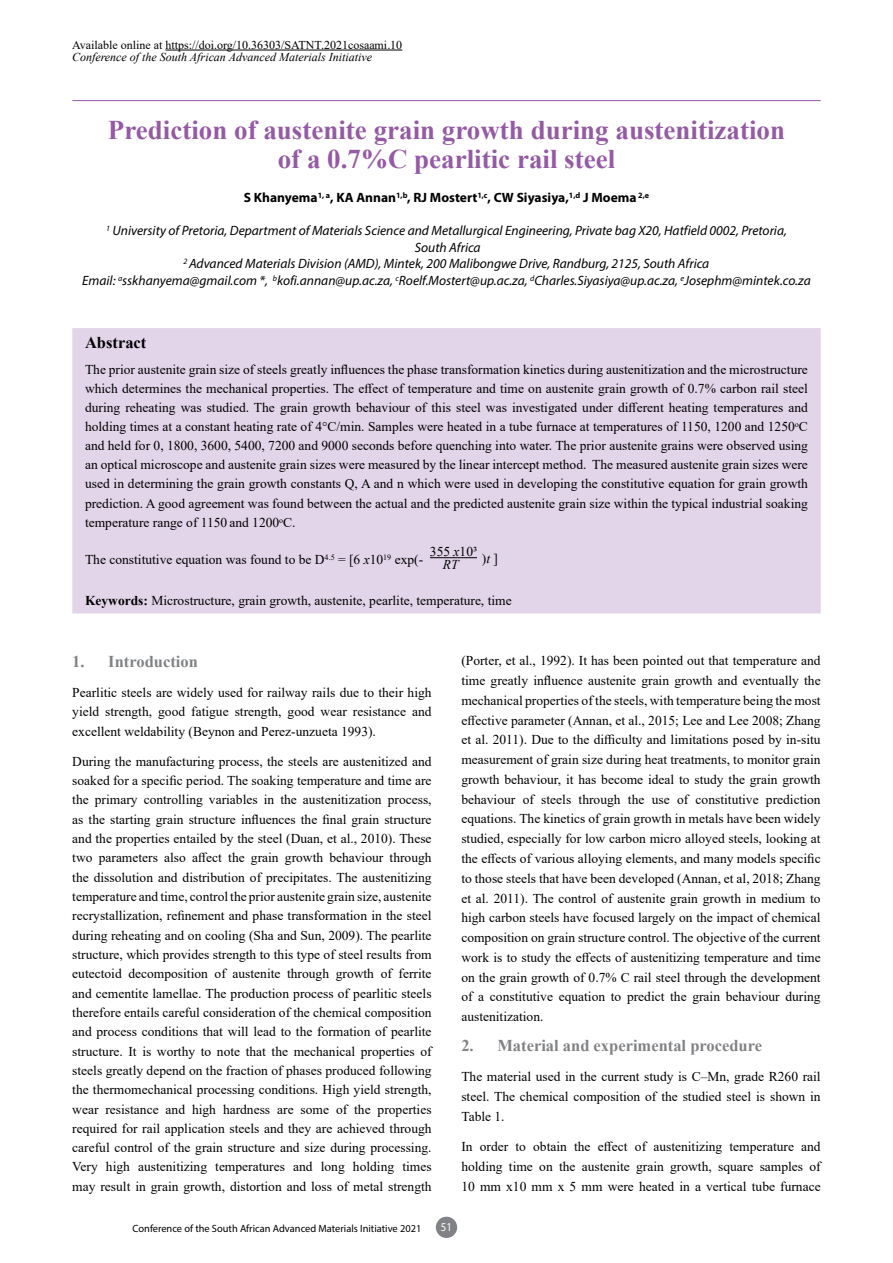
<style>
.page{position:relative;width:893px;height:1263px;background:#fff}
.page>*{position:absolute;margin:0;border:0;box-sizing:border-box;transform-origin:0 0}
.t1{font:700 27px/28.5px "Times New Roman";color:#955aa4;text-align:center}
.t2{font:700 16.5px "Times New Roman";color:#808285}
.t3{font:700 16.5px "Times New Roman";color:#000}
.t4{font:13.5px/19.4px "Times New Roman";color:#000;text-align:justify}
.t5{font:italic 13.5px/16.5px "Myriad Pro";color:#000;text-align:center}
.t6{font:700 13.5px "Myriad Pro";color:#000}
.t7{font:12px "Times New Roman";color:#000}
.t8{font:italic 12px "Times New Roman";color:#000}
.t9{font:12px "Myriad Pro";color:#fff;scale:.9 1}
.t10{font:10.5px "Myriad Pro";color:#000}
.s1{font-style:italic}
.s2{font-weight:700}
</style>
<div class="page">
<div style="left:436px;top:1217px;width:21px;height:21px;background:#808285;border-radius:50%"></div>
<hr style="left:165px;top:50px;width:237px;height:1px;background:#000">
<div style="left:72px;top:328px;width:749px;height:285px;background:#e2d5ea"></div>
<hr style="left:430px;top:557px;width:47px;height:1px;background:#000">
<hr style="left:72px;top:100px;width:749px;height:1px;background:#955aa4">
<p class="t7" style="left:72px;top:36px;width:332px">Available online at https://doi.org/10.36303/SATNT.2021cosaami.10</p>
<p class="t8" style="left:72px;top:48px;width:302px">Conference of the South African Advanced Materials Initiative</p>
<h1 class="t1" style="left:108px;top:115px;width:678px">Prediction of austenite grain growth during austenitization of a 0.7%C pearlitic rail steel</h1>
<p class="t6" style="left:244px;top:189px;width:407px">S Khanyema<sup>1,</sup> <sup>a</sup>, KA Annan<sup>1,b</sup>, RJ Mostert<sup>1,c</sup>, CW Siyasiya,<sup>1,d</sup> J Moema <sup>2,e</sup></p>
<p class="t5" style="left:82px;top:222px;width:730px"><sup>1</sup> University of Pretoria, Department of Materials Science and Metallurgical Engineering, Private bag X20, Hatfield 0002, Pretoria,<br>South Africa<br><sup>2</sup> Advanced Materials Division (AMD), Mintek, 200 Malibongwe Drive, Randburg, 2125, South Africa<br>Email: <sup>a</sup>sskhanyema@gmail.com *, <sup>b</sup>kofi.annan@up.ac.za, <sup>c</sup>Roelf.Mostert@up.ac.za, <sup>d</sup>Charles.Siyasiya@up.ac.za, <sup>e</sup>Josephm@mintek.co.za</p>
<p class="t3" style="left:85px;top:330px;width:63px">Abstract</p>
<p class="t4" style="left:85px;top:360px;width:724px">The prior austenite grain size of steels greatly influences the phase transformation kinetics during austenitization and the microstructure which determines the mechanical properties. The effect of temperature and time on austenite grain growth of 0.7% carbon rail steel during reheating was studied. The grain growth behaviour of this steel was investigated under different heating temperatures and holding times at a constant heating rate of 4°C/min. Samples were heated in a tube furnace at temperatures of 1150, 1200 and 1250<sup>o</sup>C and held for 0, 1800, 3600, 5400, 7200 and 9000 seconds before quenching into water. The prior austenite grains were observed using an optical microscope and austenite grain sizes were measured by the linear intercept method. The measured austenite grain sizes were used in determining the grain growth constants Q, A and n which were used in developing the constitutive equation for grain growth prediction. A good agreement was found between the actual and the predicted austenite grain size within the typical industrial soaking temperature range of 1150 and 1200<sup>o</sup>C.</p>
<p class="t4" style="left:85px;top:549px;width:340px">The constitutive equation was found to be D<sup>4.5</sup> = [6 <span class="s1">x</span>10<sup>19</sup> exp(-</p>
<p class="t4" style="left:430px;top:545px;width:49px;line-height:13px;text-align:center">355 <span class="s1">x</span>103<br><span class="s1">RT</span></p>
<p class="t4" style="left:482px;top:549px;width:18px">)<span class="s1">t</span> ]</p>
<p class="t4" style="left:85px;top:590px;width:428px"><span class="s2">Keywords:</span> Microstructure, grain growth, austenite, pearlite, temperature, time</p>
<p class="t2" style="left:72px;top:650px;width:127px">1. Introduction</p>
<p class="t4" style="left:72px;top:682px;width:361px">Pearlitic steels are widely used for railway rails due to their high yield strength, good fatigue strength, good wear resistance and excellent weldability (Beynon and Perez-unzueta 1993).</p>
<p class="t4" style="left:72px;top:751px;width:361px">During the manufacturing process, the steels are austenitized and soaked for a specific period. The soaking temperature and time are the primary controlling variables in the austenitization process, as the starting grain structure influences the final grain structure and the properties entailed by the steel (Duan, et al., 2010). These two parameters also affect the grain growth behaviour through the dissolution and distribution of precipitates. The austenitizing temperature and time, control the prior austenite grain size, austenite recrystallization, refinement and phase transformation in the steel during reheating and on cooling (Sha and Sun, 2009). The pearlite structure, which provides strength to this type of steel results from eutectoid decomposition of austenite through growth of ferrite and cementite lamellae. The production process of pearlitic steels therefore entails careful consideration of the chemical composition and process conditions that will lead to the formation of pearlite structure. It is worthy to note that the mechanical properties of steels greatly depend on the fraction of phases produced following the thermomechanical processing conditions. High yield strength, wear resistance and high hardness are some of the properties required for rail application steels and they are achieved through careful control of the grain structure and size during processing.<br>Very high austenitizing temperatures and long holding times may result in grain growth, distortion and loss of metal strength</p>
<p class="t4" style="left:461px;top:651px;width:361px;line-height:19.8px">(Porter, et al., 1992). It has been pointed out that temperature and time greatly influence austenite grain growth and eventually the mechanical properties of the steels, with temperature being the most effective parameter (Annan, et al., 2015; Lee and Lee 2008; Zhang et al. 2011). Due to the difficulty and limitations posed by in-situ measurement of grain size during heat treatments, to monitor grain growth behaviour, it has become ideal to study the grain growth behaviour of steels through the use of constitutive prediction equations. The kinetics of grain growth in metals have been widely studied, especially for low carbon micro alloyed steels, looking at the effects of various alloying elements, and many models specific to those steels that have been developed (Annan, et al, 2018; Zhang et al. 2011). The control of austenite grain growth in medium to high carbon steels have focused largely on the impact of chemical composition on grain structure control. The objective of the current work is to study the effects of austenitizing temperature and time on the grain growth of 0.7% C rail steel through the development of a constitutive equation to predict the grain behaviour during austenitization.</p>
<p class="t2" style="left:461px;top:1033px;width:302px">2. Material and experimental procedure</p>
<p class="t4" style="left:461px;top:1066px;width:361px;line-height:19.8px">The material used in the current study is C–Mn, grade R260 rail steel. The chemical composition of the studied steel is shown in Table 1.</p>
<p class="t4" style="left:461px;top:1136px;width:361px;line-height:19.8px">In order to obtain the effect of austenitizing temperature and holding time on the austenite grain growth, square samples of 10 mm x10 mm x 5 mm were heated in a vertical tube furnace</p>
<p class="t10" style="left:133px;top:1221px;width:290px">Conference of the South African Advanced Materials Initiative 2021</p>
<p class="t9" style="left:441px;top:1220px;width:14px">51</p>
</div>
